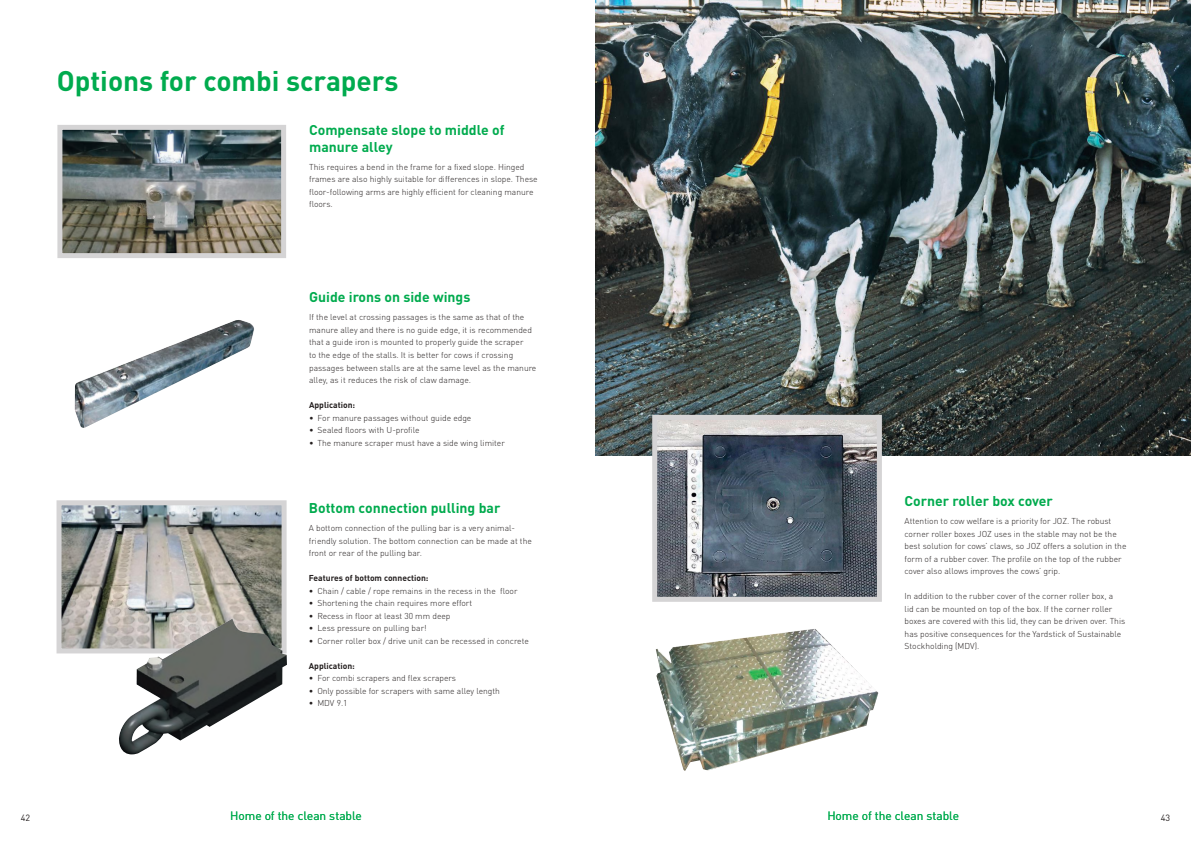
<style>
.page{position:relative;width:1191px;height:842px;background:#fff}
.page>*{position:absolute;margin:0;border:0;box-sizing:border-box;transform-origin:0 0}
.t1{font:700 28px "DIN Pro";color:#00ab4e}
.t2{font:700 14px/16.8px "DIN Pro";color:#00ab4e}
.t3{font:12px "DIN Pro";letter-spacing:-.005em;color:#00ab4e}
.t4{font:9px "DIN Pro";color:#241f1f}
.t5{font:300 8.5px/12.5px "DIN Pro";color:#241f1f}
.t6{font:700 8.5px "DIN Pro";color:#241f1f}
</style>
<div class="page">
<img style="left:595px;top:0;width:596px;height:455px">
<img style="left:63px;top:506px;width:217px;height:141px">
<div style="left:57px;top:500px;width:229px;height:153px;border:5px solid #d5d4d5"></div>
<img style="left:116px;top:619px;width:171px;height:135px">
<img style="left:75px;top:320px;width:179px;height:108px">
<img style="left:63px;top:131px;width:217px;height:121px">
<div style="left:57px;top:125px;width:229px;height:133px;border:5px solid #d5d4d5"></div>
<img style="left:658px;top:421px;width:218px;height:175px">
<div style="left:652px;top:415px;width:230px;height:187px;border:5px solid #d5d4d5"></div>
<img style="left:656px;top:629px;width:222px;height:142px">
<h1 class="t1" style="left:57px;top:57px;width:343px">Options for combi scrapers</h1>
<h2 class="t2" style="left:309px;top:120px;width:197px">Compensate slope to middle of manure alley</h2>
<p class="t5" style="left:309px;top:160px;width:230px">This requires a bend in the frame for a fixed slope. Hinged frames are also highly suitable for differences in slope. These floor-following arms are highly efficient for cleaning manure floors.</p>
<h2 class="t2" style="left:309px;top:287px;width:163px">Guide irons on side wings</h2>
<p class="t5" style="left:309px;top:310px;width:229px">If the level at crossing passages is the same as that of the manure alley and there is no guide edge, it is recommended that a guide iron is mounted to properly guide the scraper<br>to the edge of the stalls. It is better for cows if crossing passages between stalls are at the same level as the manure alley, as it reduces the risk of claw damage.</p>
<p class="t6" style="left:309px;top:398px;width:48px">Application:</p>
<p class="t5" style="left:309px;top:410px;width:164px">• For manure passages without guide edge</p>
<p class="t5" style="left:309px;top:423px;width:112px">• Sealed floors with U-profile</p>
<p class="t5" style="left:309px;top:435px;width:197px">• The manure scraper must have a side wing limiter</p>
<h2 class="t2" style="left:309px;top:498px;width:193px">Bottom connection pulling bar</h2>
<p class="t5" style="left:309px;top:521px;width:224px">A bottom connection of the pulling bar is a very animal&shy;friendly solution. The bottom connection can be made at the front or rear of the pulling bar.</p>
<p class="t6" style="left:309px;top:571px;width:121px">Features of bottom connection:</p>
<p class="t5" style="left:309px;top:584px;width:210px">• Chain / cable / rope remains in the recess in the floor</p>
<p class="t5" style="left:309px;top:596px;width:165px">• Shortening the chain requires more effort</p>
<p class="t5" style="left:309px;top:609px;width:143px">• Recess in floor at least 30 mm deep</p>
<p class="t5" style="left:309px;top:621px;width:119px">• Less pressure on pulling bar!</p>
<p class="t5" style="left:309px;top:634px;width:221px">• Corner roller box / drive unit can be recessed in concrete</p>
<p class="t6" style="left:309px;top:658px;width:48px">Application:</p>
<p class="t5" style="left:309px;top:671px;width:149px">• For combi scrapers and flex scrapers</p>
<p class="t5" style="left:309px;top:684px;width:193px">• Only possible for scrapers with same alley length</p>
<p class="t5" style="left:309px;top:696px;width:40px">• MDV 9.1</p>
<h2 class="t2" style="left:904px;top:491px;width:150px">Corner roller box cover</h2>
<p class="t5" style="left:904px;top:514px;width:223px">Attention to cow welfare is a priority for JOZ. The robust corner roller boxes JOZ uses in the stable may not be the best solution for cows’ claws, so JOZ offers a solution in the form of a rubber cover. The profile on the top of the rubber cover also allows improves the cows’ grip.</p>
<p class="t5" style="left:904px;top:589px;width:222px">In addition to the rubber cover of the corner roller box, a<br>lid can be mounted on top of the box. If the corner roller boxes are covered with this lid, they can be driven over. This has positive consequences for the Yardstick of Sustainable Stockholding (MDV).</p>
<p class="t4" style="left:21px;top:811px;width:11px">42</p>
<h3 class="t3" style="left:230px;top:806px;width:133px">Home of the clean stable</h3>
<h3 class="t3" style="left:827px;top:806px;width:133px">Home of the clean stable</h3>
<p class="t4" style="left:1160px;top:811px;width:11px">43</p>
</div>
